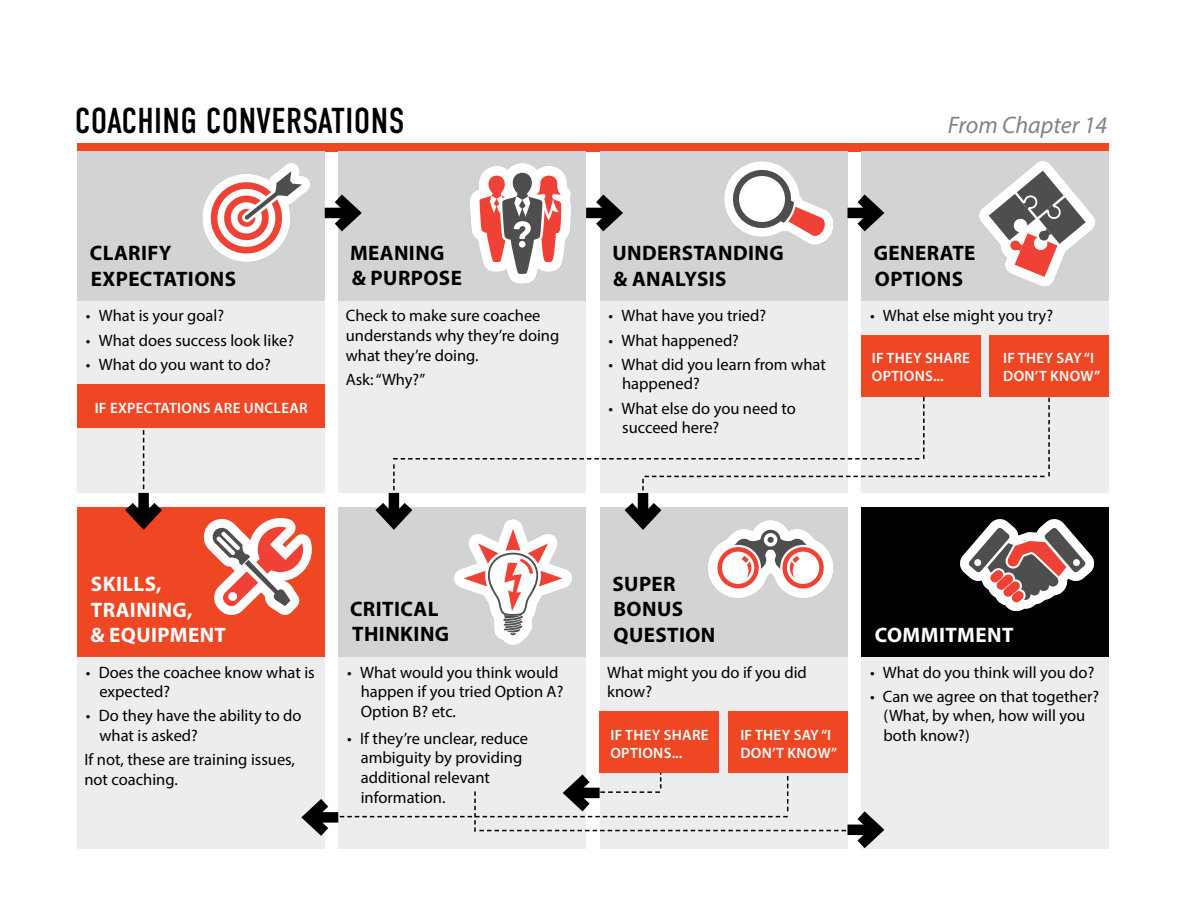
<style>
.page{position:relative;width:1188px;height:918px;background:#fff}
.page>*{position:absolute;margin:0;border:0;box-sizing:border-box;transform-origin:0 0}
.t1{font:36px "DIN Condensed";letter-spacing:.01em;color:#000}
.t2{font:italic 24px "Myriad Pro";color:#808285}
.t3{font:700 21px/25.2px "Myriad Pro";letter-spacing:.02em;color:#000}
.t4{font:700 21px/25.2px "Myriad Pro";letter-spacing:.02em;color:#fff}
.t5{font:16.5px/19.8px "Myriad Pro";color:#000}
.t6{font:600 15px/18px "Myriad Pro";letter-spacing:.02em;color:#fff}
</style>
<div class="page">
<div style="left:77px;top:300px;width:248px;height:193px;background:#ededee"></div>
<div style="left:77px;top:657px;width:248px;height:192px;background:#ededee"></div>
<div style="left:600px;top:657px;width:248px;height:192px;background:#ededee"></div>
<div style="left:861px;top:657px;width:248px;height:192px;background:#ededee"></div>
<div style="left:338px;top:657px;width:248px;height:192px;background:#ededee"></div>
<div style="left:338px;top:300px;width:248px;height:193px;background:#ededee"></div>
<div style="left:600px;top:300px;width:248px;height:193px;background:#ededee"></div>
<div style="left:861px;top:300px;width:248px;height:193px;background:#ededee"></div>
<div style="left:77px;top:143px;width:1032px;height:8px;background:#ef4624"></div>
<div style="left:77px;top:151px;width:248px;height:149px;background:#d1d3d4"></div>
<div style="left:77px;top:507px;width:248px;height:150px;background:#ef4624"></div>
<div style="left:338px;top:151px;width:248px;height:149px;background:#d1d3d4"></div>
<div style="left:338px;top:507px;width:248px;height:150px;background:#d1d3d4"></div>
<div style="left:600px;top:507px;width:248px;height:150px;background:#d1d3d4"></div>
<div style="left:861px;top:507px;width:248px;height:150px;background:#000"></div>
<div style="left:600px;top:151px;width:248px;height:149px;background:#d1d3d4"></div>
<div style="left:861px;top:151px;width:248px;height:149px;background:#d1d3d4"></div>
<svg style="left:202px;top:163px;width:108px;height:99px"></svg>
<svg style="left:470px;top:163px;width:101px;height:121px"></svg>
<svg style="left:724px;top:161px;width:110px;height:84px"></svg>
<svg style="left:979px;top:161px;width:116px;height:126px"></svg>
<svg style="left:204px;top:518px;width:108px;height:97px"></svg>
<svg style="left:324px;top:194px;width:38px;height:38px"></svg>
<svg style="left:586px;top:194px;width:37px;height:38px"></svg>
<svg style="left:847px;top:194px;width:38px;height:38px"></svg>
<svg style="left:125px;top:430px;width:37px;height:100px"></svg>
<svg style="left:375px;top:397px;width:719px;height:248px"></svg>
<div style="left:861px;top:335px;width:120px;height:62px;background:#ef4624"></div>
<div style="left:77px;top:384px;width:248px;height:44px;background:#ef4624"></div>
<div style="left:989px;top:335px;width:120px;height:62px;background:#ef4624"></div>
<svg style="left:301px;top:745px;width:584px;height:104px"></svg>
<div style="left:600px;top:712px;width:119px;height:61px;background:#ef4624"></div>
<div style="left:728px;top:712px;width:120px;height:61px;background:#ef4624"></div>
<h1 class="t1" style="left:75px;top:100px;width:331px">COACHING CONVERSATIONS</h1>
<h2 class="t2" style="left:948px;top:110px;width:161px">From Chapter 14</h2>
<p class="t3" style="left:90px;top:240px;width:148px">CLARIFY<br>EXPECTATIONS</p>
<p class="t5" style="left:86px;top:306px;width:140px">• What is your goal?</p>
<p class="t5" style="left:86px;top:330px;width:210px">• What does success look like?</p>
<p class="t5" style="left:86px;top:354px;width:186px">• What do you want to do?</p>
<p class="t6" style="left:95px;top:398px;width:215px">IF EXPECTATIONS ARE UNCLEAR</p>
<p class="t3" style="left:350px;top:239px;width:113px">MEANING &amp; PURPOSE</p>
<p class="t5" style="left:346px;top:306px;width:215px">Check to make sure coachee understands why they’re doing what they’re doing.</p>
<p class="t5" style="left:346px;top:369px;width:81px">Ask: “Why?”</p>
<p class="t3" style="left:613px;top:240px;width:173px">UNDERSTANDING &amp; ANALYSIS</p>
<p class="t3" style="left:874px;top:240px;width:103px">GENERATE<br>OPTIONS</p>
<p class="t5" style="left:609px;top:306px;width:159px">• What have you tried?</p>
<p class="t5" style="left:609px;top:330px;width:132px">• What happened?</p>
<p class="t5" style="left:622px;top:354px;width:205px;text-indent:-13px">• What did you learn from what happened?</p>
<p class="t5" style="left:622px;top:398px;width:175px;text-indent:-13px">• What else do you need to succeed here?</p>
<p class="t5" style="left:870px;top:306px;width:185px">• What else might you try?</p>
<p class="t6" style="left:872px;top:349px;width:100px">IF THEY SHARE<br>OPTIONS...</p>
<p class="t6" style="left:1003px;top:349px;width:98px">IF THEY SAY “I<br>DON’T KNOW”</p>
<p class="t4" style="left:91px;top:571px;width:137px">SKILLS,<br>TRAINING,<br>&amp; EQUIPMENT</p>
<p class="t5" style="left:99px;top:662px;width:217px;text-indent:-13px">• Does the coachee know what is expected?</p>
<p class="t5" style="left:99px;top:706px;width:204px;text-indent:-13px">• Do they have the ability to do what is asked?</p>
<p class="t5" style="left:84px;top:750px;width:212px">If not, these are training issues, not coaching.</p>
<p class="t3" style="left:350px;top:595px;width:101px">CRITICAL<br>THINKING</p>
<p class="t5" style="left:361px;top:662px;width:204px;text-indent:-13px">• What would you think would happen if you tried Option A?<br>Option B? etc.</p>
<p class="t5" style="left:361px;top:728px;width:169px;text-indent:-13px">• If they’re unclear, reduce ambiguity by providing additional relevant information.</p>
<p class="t3" style="left:613px;top:571px;width:104px">SUPER<br>BONUS<br>QUESTION</p>
<p class="t4" style="left:875px;top:621px;width:140px">COMMITMENT</p>
<p class="t5" style="left:607px;top:662px;width:201px">What might you do if you did know?</p>
<p class="t5" style="left:870px;top:662px;width:226px">• What do you think will you do?</p>
<p class="t5" style="left:883px;top:686px;width:217px;text-indent:-13px">• Can we agree on that together? (What, by when, how will you both know?)</p>
<p class="t6" style="left:610px;top:726px;width:100px">IF THEY SHARE<br>OPTIONS...</p>
<p class="t6" style="left:740px;top:726px;width:98px">IF THEY SAY “I<br>DON’T KNOW”</p>
</div>
